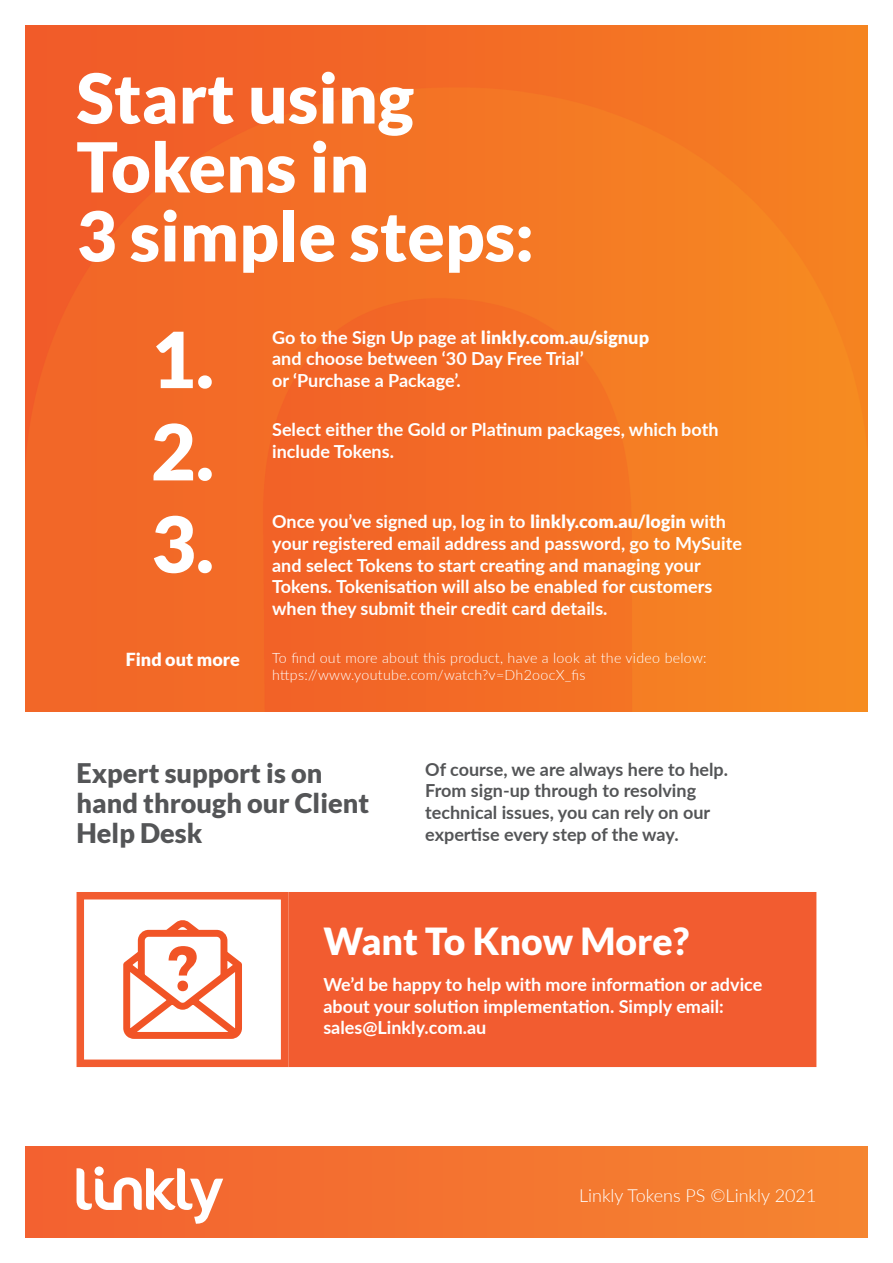
<style>
.page{position:relative;width:893px;height:1263px;background:#fff}
.page>*{position:absolute;margin:0;border:0;box-sizing:border-box;transform-origin:0 0}
.t1{font:900 77.4px "Lato";color:#fff}
.t2{font:900 69px/69px "Lato";color:#fff}
.t3{font:900 37.35px "Lato";color:#fff}
.t4{font:900 27px/30px "Lato";color:#545557}
.t5{font:700 18px/21.6px "Lato";color:#fff}
.t6{font:700 18px/21.6px "Lato";color:#545557}
.t7{font:300 18px "Lato";color:#fff}
.t8{font:900 18px "Lato";color:#fff}
.t9{font:300 14.25px "Lato";letter-spacing:.02em;color:#fff}
.s1{font-weight:900}
</style>
<div class="page">
<div style="left:26px;top:1147px;width:841px;height:90px;background:linear-gradient(to right,#f36130,#f58530)"></div>
<svg style="left:77px;top:1166px;width:146px;height:58px"></svg>
<img style="left:26px;top:26px;width:841px;height:686px">
<div style="left:77px;top:892px;width:211px;height:175px;border:8px solid #f25c30"></div>
<div style="left:288px;top:892px;width:528px;height:175px;background:#f25c30"></div>
<svg style="left:123px;top:920px;width:119px;height:119px"></svg>
<p class="t2" style="left:77px;top:62px;width:459px">Start using<br>Tokens in<br>3 simple steps:</p>
<p class="t1" style="left:151px;top:314px;width:65px">1.</p>
<p class="t5" style="left:272px;top:326px;width:378px">Go to the Sign Up page at <span class="s1">linkly.com.au/signup </span>and choose between ‘30 Day Free Trial’<br>or ‘Purchase a Package’.</p>
<p class="t1" style="left:151px;top:407px;width:65px">2.</p>
<p class="t5" style="left:272px;top:418px;width:448px">Select either the Gold or Platinum packages, which both include Tokens.</p>
<p class="t1" style="left:151px;top:499px;width:65px">3.</p>
<p class="t5" style="left:272px;top:510px;width:471px">Once you’ve signed up, log in to <span class="s1">linkly.com.au/login</span> with your registered email address and password, go to MySuite and select Tokens to start creating and managing your Tokens. Tokenisation will also be enabled for customers when they submit their credit card details.</p>
<p class="t8" style="left:126px;top:649px;width:116px">Find out more</p>
<p class="t9" style="left:272px;top:648px;width:436px">To find out more about this product, have a look at the video below:</p>
<p class="t9" style="left:272px;top:665px;width:315px">https://www.youtube.com/watch?v=Dh2oocX_fis</p>
<p class="t4" style="left:77px;top:758px;width:294px">Expert support is on hand through our Client<br>Help Desk</p>
<p class="t6" style="left:425px;top:758px;width:304px">Of course, we are always here to help.<br>From sign-up through to resolving technical issues, you can rely on our expertise every step of the way.</p>
<p class="t3" style="left:323px;top:919px;width:367px">Want To Know More?</p>
<p class="t5" style="left:323px;top:973px;width:440px">We’d be happy to help with more information or advice about your solution implementation. Simply email: sales@Linkly.com.au</p>
<p class="t7" style="left:579px;top:1183px;width:239px">Linkly Tokens PS ©Linkly 2021</p>
</div>
